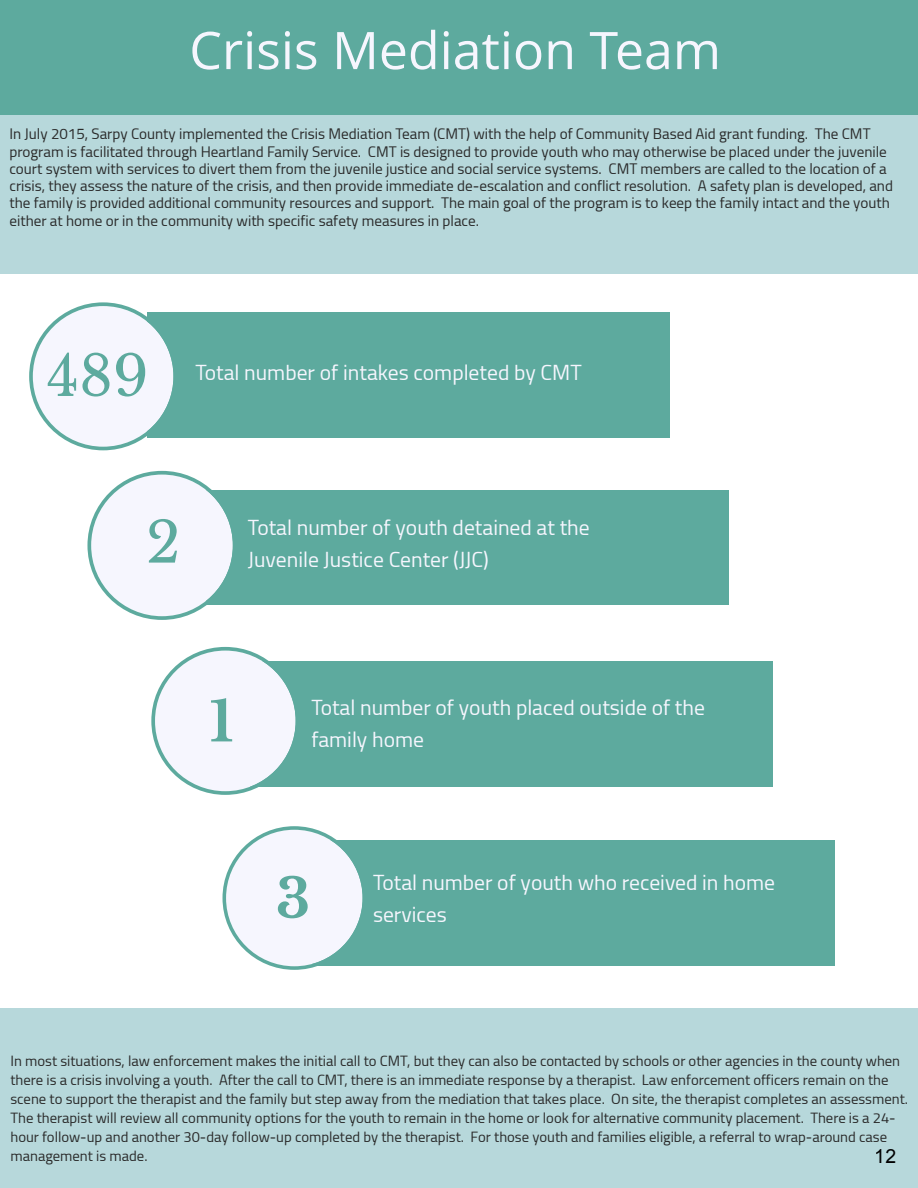
<style>
.page{position:relative;width:918px;height:1188px;background:#fff}
.page>*{position:absolute;margin:0;border:0;box-sizing:border-box;transform-origin:0 0}
.t1{font:55.95px "Libre Baskerville";color:#5daa9e}
.t2{font:55.65px "Libre Baskerville";color:#5daa9e}
.t3{font:700 55.65px "Libre Baskerville";color:#5daa9e}
.t4{font:700 54px "Libre Baskerville";color:#5daa9e}
.t5{font:51.9px "Open Sans";color:#f6f6fe}
.t6{font:21.6px/32.4px "Titillium";color:#f6f6fe}
.t7{font:19.5px "Arial";color:#000}
.t8{font:15.15px/17.2px "Titillium";color:#292929}
.t9{font:14.7px/18.9px "Titillium";color:#292929}
</style>
<div class="page">
<div style="left:0;top:1009px;width:918px;height:179px;background:#b7d8db"></div>
<div style="left:0;top:114px;width:918px;height:160px;background:#b7d8db"></div>
<div style="left:147px;top:312px;width:523px;height:125px;background:#5daa9e"></div>
<svg style="left:29px;top:302px;width:148px;height:148px"></svg>
<div style="left:206px;top:490px;width:523px;height:115px;background:#5daa9e"></div>
<svg style="left:87px;top:471px;width:146px;height:149px"></svg>
<div style="left:251px;top:661px;width:522px;height:125px;background:#5daa9e"></div>
<svg style="left:151px;top:647px;width:148px;height:148px"></svg>
<div style="left:312px;top:840px;width:523px;height:126px;background:#5daa9e"></div>
<svg style="left:223px;top:826px;width:140px;height:144px"></svg>
<div style="left:0;top:0;width:918px;height:114px;background:#5daa9e"></div>
<h3 class="t5" style="left:189px;top:15px;width:533px">Crisis Mediation Team</h3>
<p class="t8" style="left:9px;top:125px;width:885px">In July 2015, Sarpy County implemented the Crisis Mediation Team (CMT) with the help of Community Based Aid grant funding. The CMT program is facilitated through Heartland Family Service. CMT is designed to provide youth who may otherwise be placed under the juvenile court system with services to divert them from the juvenile justice and social service systems. CMT members are called to the location of a crisis, they assess the nature of the crisis, and then provide immediate de-escalation and conflict resolution. A safety plan is developed, and the family is provided additional community resources and support. The main goal of the program is to keep the family intact and the youth either at home or in the community with specific safety measures in place.</p>
<h2 class="t2" style="left:47px;top:342px;width:103px">489</h2>
<h3 class="t6" style="left:196px;top:356px;width:388px">Total number of intakes completed by CMT</h3>
<h1 class="t1" style="left:146px;top:508px;width:36px">2</h1>
<h3 class="t6" style="left:248px;top:510px;width:343px">Total number of youth detained at the<br>Juvenile Justice Center (JJC)</h3>
<h2 class="t3" style="left:209px;top:687px;width:26px">1</h2>
<h3 class="t6" style="left:311px;top:690px;width:395px">Total number of youth placed outside of the family home</h3>
<h3 class="t4" style="left:276px;top:865px;width:36px">3</h3>
<h3 class="t6" style="left:373px;top:865px;width:404px">Total number of youth who received in home services</h3>
<p class="t9" style="left:11px;top:1051px;width:899px">In most situations, law enforcement makes the initial call to CMT, but they can also be contacted by schools or other agencies in the county when there is a crisis involving a youth. After the call to CMT, there is an immediate response by a therapist. Law enforcement officers remain on the scene to support the therapist and the family but step away from the mediation that takes place. On site, the therapist completes an assessment.<br>The therapist will review all community options for the youth to remain in the home or look for alternative community placement. There is a 24- hour follow-up and another 30-day follow-up completed by the therapist. For those youth and families eligible, a referral to wrap-around case management is made.</p>
<p class="t7" style="left:875px;top:1146px;width:23px">12</p>
</div>
